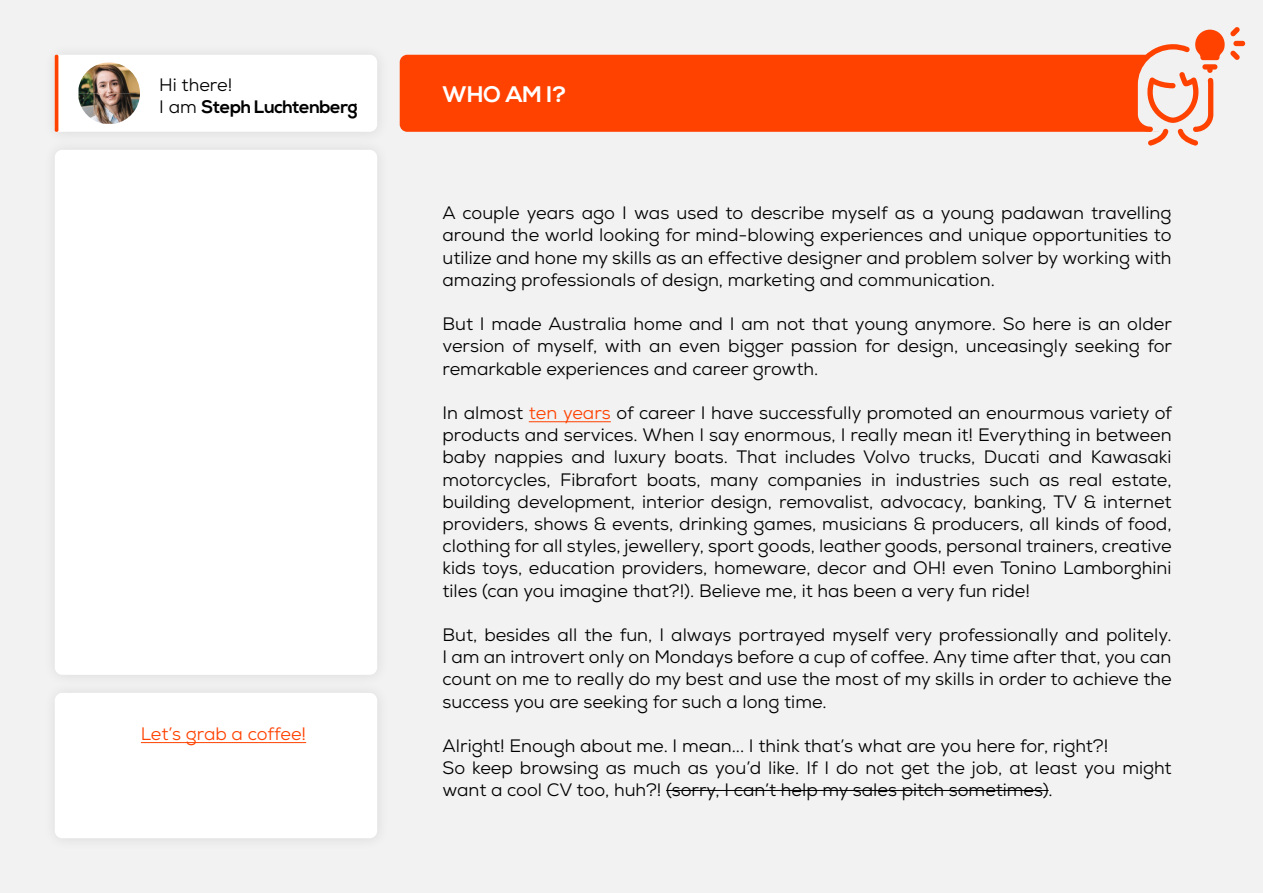
<style>
.page{position:relative;width:1263px;height:893px;background:#fff}
.page>*{position:absolute;margin:0;border:0;box-sizing:border-box;transform-origin:0 0}
.t1{font:700 22.5px "Nexa";color:#fff}
.t2{font:18px/22.2px "Nexa";color:#000;text-align:justify}
.t3{font:700 18px/22.4px "Nexa";letter-spacing:-.025em;color:#000}
.t4{font:18px "Nexa";letter-spacing:-.01em;color:#ff4200}
.s1{font-weight:400}
.s2{color:#ff4200}
</style>
<div class="page">
<div style="left:0;top:0;width:1262px;height:893px;background:#f2f2f2"></div>
<div style="left:42px;top:137px;width:349px;height:551px;background:#ededed"></div>
<div style="left:55px;top:150px;width:322px;height:525px;background:#fff;border-radius:8px"></div>
<div style="left:42px;top:42px;width:349px;height:103px;background:#eee"></div>
<div style="left:54px;top:55px;width:323px;height:77px;background:#fff"></div>
<div style="left:42px;top:680px;width:349px;height:171px;background:#eee"></div>
<div style="left:55px;top:693px;width:322px;height:145px;background:#fff;border-radius:8px"></div>
<div style="left:400px;top:55px;width:764px;height:77px;background:#ff4200;border-radius:8px"></div>
<hr style="left:55px;top:55px;width:3px;height:77px;background:#ff4200;border-radius:2px">
<img style="left:79px;top:62px;width:61px;height:62px">
<hr style="left:529px;top:421px;width:82px;height:1px;background:#ff4200">
<hr style="left:666px;top:790px;width:383px;height:1px;background:#000">
<div style="left:1233px;top:41px;width:12px;height:5px;background:#ff4200;border-radius:3px"></div>
<svg style="left:1132px;top:27px;width:108px;height:119px"></svg>
<hr style="left:141px;top:742px;width:165px;height:1px;background:#ff4200">
<p class="t3" style="left:159px;top:74px;width:200px"><span class="s1">Hi there!<br>I am</span> Steph Luchtenberg</p>
<p class="t1" style="left:442px;top:81px;width:125px">WHO AM I?</p>
<p class="t4" style="left:141px;top:722px;width:167px">Let’s grab a coffee!</p>
<p class="t2" style="left:442px;top:202px;width:730px">A couple years ago I was used to describe myself as a young padawan travelling around the world looking for mind-blowing experiences and unique opportunities to utilize and hone my skills as an effective designer and problem solver by working with amazing professionals of design, marketing and communication.</p>
<p class="t2" style="left:442px;top:313px;width:731px">But I made Australia home and I am not that young anymore. So here is an older version of myself, with an even bigger passion for design, unceasingly seeking for remarkable experiences and career growth.</p>
<p class="t2" style="left:442px;top:402px;width:731px">In almost <span class="s2">ten years</span> of career I have successfully promoted an enourmous variety of products and services. When I say enormous, I really mean it! Everything in between baby nappies and luxury boats. That includes Volvo trucks, Ducati and Kawasaki motorcycles, Fibrafort boats, many companies in industries such as real estate, building development, interior design, removalist, advocacy, banking, TV &amp; internet providers, shows &amp; events, drinking games, musicians &amp; producers, all kinds of food, clothing for all styles, jewellery, sport goods, leather goods, personal trainers, creative kids toys, education providers, homeware, decor and OH! even Tonino Lamborghini tiles (can you imagine that?!). Believe me, it has been a very fun ride!</p>
<p class="t2" style="left:442px;top:624px;width:731px">But, besides all the fun, I always portrayed myself very professionally and politely.<br>I am an introvert only on Mondays before a cup of coffee. Any time after that, you can count on me to really do my best and use the most of my skills in order to achieve the success you are seeking for such a long time.</p>
<p class="t2" style="left:442px;top:735px;width:730px;text-align:left">Alright! Enough about me. I mean... I think that’s what are you here for, right?!<br>So keep browsing as much as you’d like. If I do not get the job, at least you might want a cool CV too, huh?! (sorry, I can’t help my sales pitch sometimes).</p>
</div>
